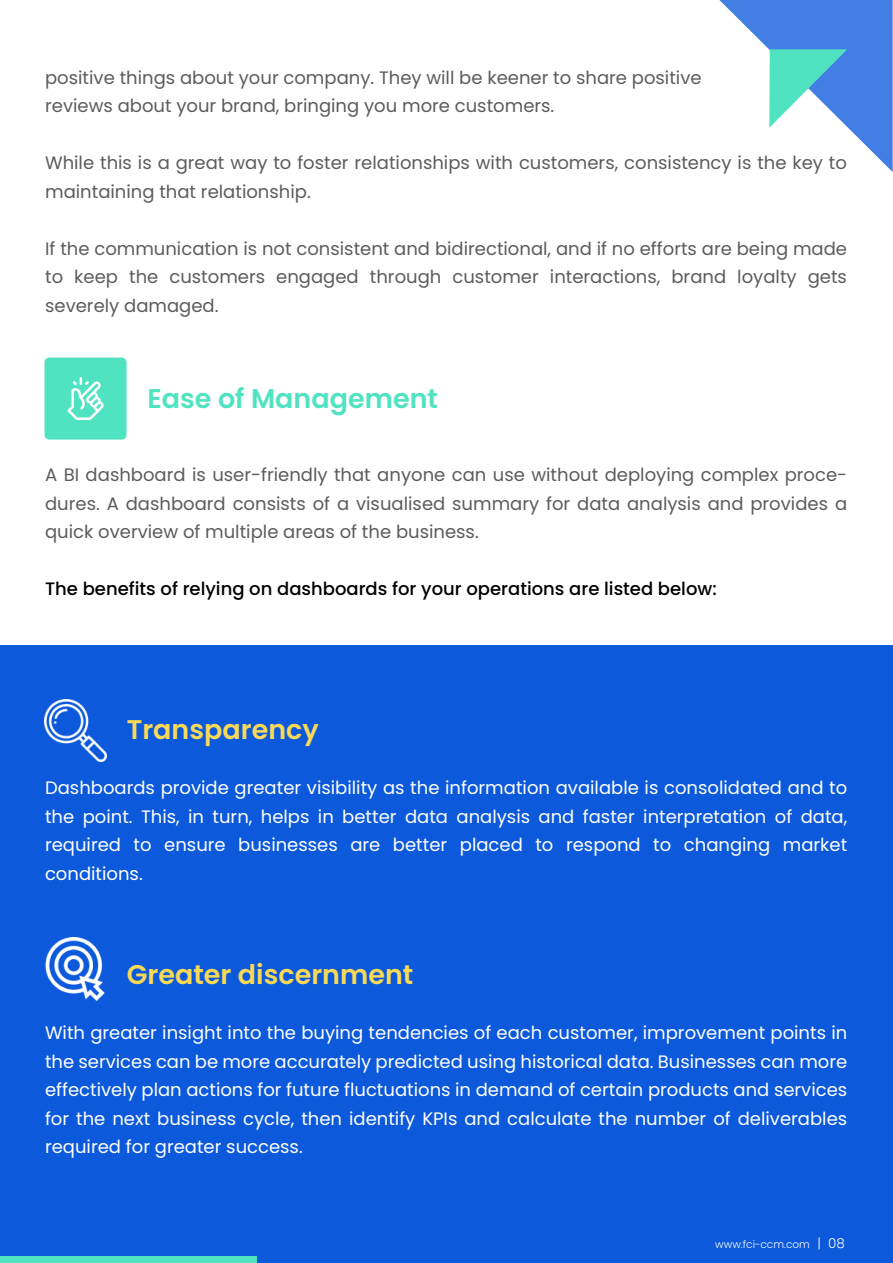
<style>
.page{position:relative;width:893px;height:1263px;background:#fff}
.page>*{position:absolute;margin:0;border:0;box-sizing:border-box;transform-origin:0 0}
.t1{font:600 27px "Poppins";color:#f9d956}
.t2{font:600 27px "Poppins";color:#50e3c2}
.t3{font:18px/28.5px "Poppins";color:#fff;text-align:justify}
.t4{font:18px/28.5px "Poppins";color:#5c5c5c}
.t5{font:500 18px "Poppins";color:#000}
.t6{font:300 10.5px "Poppins";color:#fff}
.s1{font-size:13.5px}
</style>
<div class="page">
<div style="left:0;top:645px;width:893px;height:618px;background:#0c5adb"></div>
<div style="left:0;top:1255px;width:256px;height:7px;background:#50e3c2"></div>
<svg style="left:719px;top:0;width:174px;height:172px"></svg>
<div style="left:45px;top:358px;width:82px;height:82px;background:#50e3c2;border-radius:5px"></div>
<svg style="left:67px;top:377px;width:37px;height:43px"></svg>
<img style="left:44px;top:699px;width:62px;height:62px">
<img style="left:45px;top:938px;width:60px;height:62px">
<p class="t4" style="left:45px;top:63px;width:658px">positive things about your company. They will be keener to share positive reviews about your brand, bringing you more customers.</p>
<p class="t4" style="left:45px;top:149px;width:803px">While this is a great way to foster relationships with customers, consistency is the key to maintaining that relationship.</p>
<p class="t4" style="left:45px;top:234px;width:803px;text-align:justify">If the communication is not consistent and bidirectional, and if no efforts are being made to keep the customers engaged through customer interactions, brand loyalty gets severely damaged.</p>
<h1 class="t2" style="left:148px;top:383px;width:292px">Ease of Management</h1>
<p class="t4" style="left:45px;top:461px;width:803px;text-align:justify">A BI dashboard is user-friendly that anyone can use without deploying complex proce&shy;dures. A dashboard consists of a visualised summary for data analysis and provides a quick overview of multiple areas of the business.</p>
<p class="t5" style="left:45px;top:579px;width:673px">The benefits of relying on dashboards for your operations are listed below:</p>
<h1 class="t1" style="left:127px;top:714px;width:193px">Transparency</h1>
<p class="t3" style="left:45px;top:774px;width:804px">Dashboards provide greater visibility as the information available is consolidated and to the point. This, in turn, helps in better data analysis and faster interpretation of data, required to ensure businesses are better placed to respond to changing market conditions.</p>
<h1 class="t1" style="left:127px;top:959px;width:288px">Greater discernment</h1>
<p class="t3" style="left:45px;top:1018px;width:804px">With greater insight into the buying tendencies of each customer, improvement points in the services can be more accurately predicted using historical data. Businesses can more effectively plan actions for future fluctuations in demand of certain products and services for the next business cycle, then identify KPIs and calculate the number of deliverables required for greater success.</p>
<p class="t6" style="left:715px;top:1238px;width:131px">www.fci-ccm.com <span class="s1">| 08</span></p>
</div>
